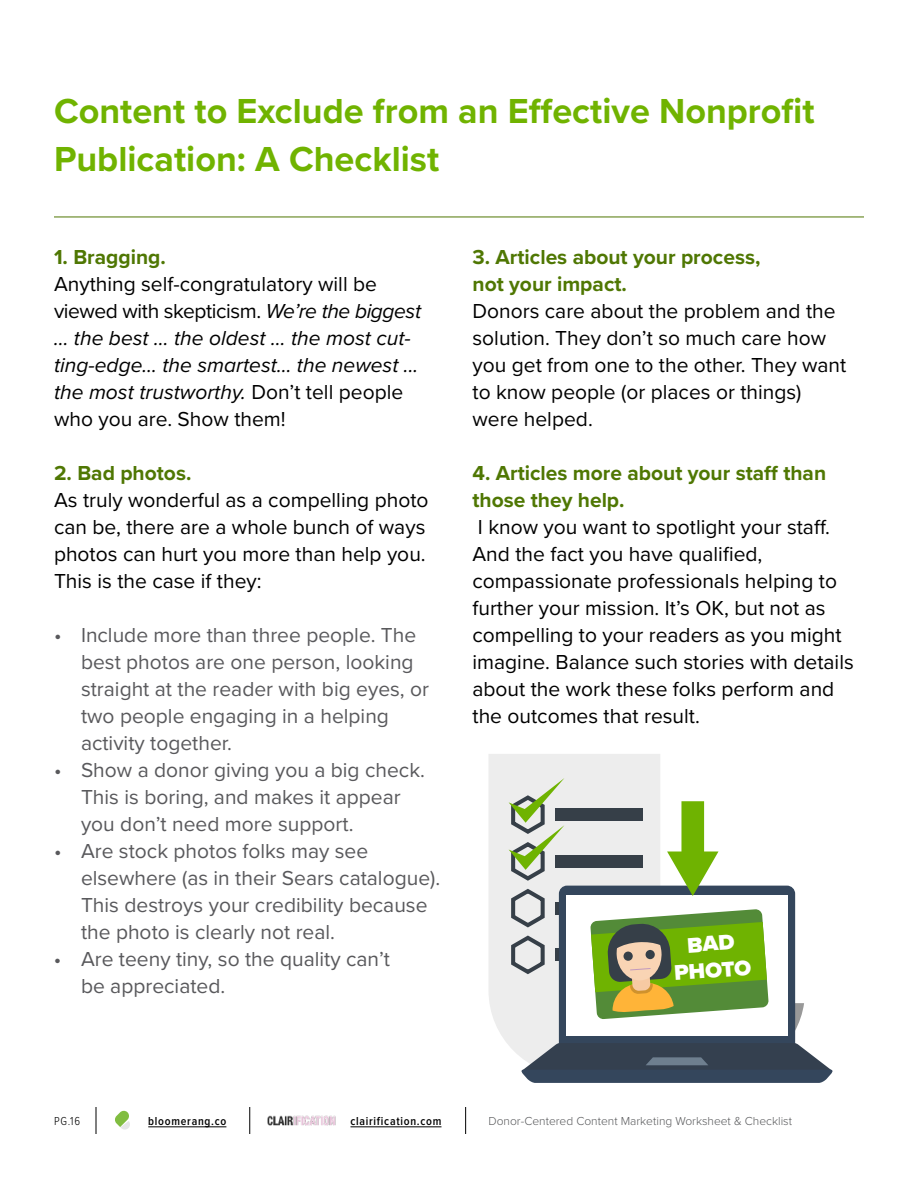
<style>
.page{position:relative;width:918px;height:1188px;background:#fff}
.page>*{position:absolute;margin:0;border:0;box-sizing:border-box;transform-origin:0 0}
.t1{font:700 36px/48px "Proxima Nova";color:#70b300}
.t2{font:900 22.05px/26.5px "Proxima Nova";color:#fff;text-align:center}
.t3{font:21px/27px "Proxima Nova";color:#000}
.t4{font:21px/27px "Proxima Nova";color:#59595c}
.t5{font:italic 21px/27px "Proxima Nova";color:#000}
.t6{font:700 21px/27px "Proxima Nova";color:#4f7703}
.t7{font:300 12px "Proxima Nova";color:#58595b}
.t8{font:600 12px "Proxima Nova Cond";letter-spacing:.06em;color:#000}
.t9{font:300 12px "Proxima Nova Cond";color:#000}
.s1{font-style:normal}
</style>
<div class="page">
<img style="left:267px;top:1116px;width:69px;height:9px">
<hr style="left:148px;top:1127px;width:78px;height:1px;background:#000">
<hr style="left:350px;top:1127px;width:91px;height:1px;background:#000">
<svg style="left:249px;top:1107px;width:1px;height:27px"></svg>
<svg style="left:465px;top:1107px;width:1px;height:27px"></svg>
<svg style="left:96px;top:1107px;width:1px;height:27px"></svg>
<svg style="left:115px;top:1110px;width:15px;height:20px"></svg>
<hr style="left:54px;top:217px;width:810px;height:1px;background:#4f7703">
<div style="left:489px;top:754px;width:171px;height:290px;background:#ededed"></div>
<svg style="left:508px;top:778px;width:325px;height:305px"></svg>
<h1 class="t1" style="left:54px;top:86px;width:762px">Content to Exclude from an Effective Nonprofit<br>Publication: A Checklist</h1>
<p class="t6" style="left:54px;top:243px;width:113px">1. Bragging.</p>
<p class="t5" style="left:54px;top:269px;width:369px"><span class="s1">Anything self-congratulatory will be viewed with skepticism.</span> We’re the biggest … the best … the oldest … the most cut&shy;ting-edge… the smartest… the newest ... the most trustworthy. <span class="s1">Don’t tell people who you are. Show them!</span></p>
<p class="t6" style="left:54px;top:459px;width:139px">2. Bad photos.</p>
<p class="t3" style="left:54px;top:485px;width:376px">As truly wonderful as a compelling photo can be, there are a whole bunch of ways photos can hurt you more than help you.<br>This is the case if they:</p>
<p class="t4" style="left:81px;top:620px;width:350px;text-indent:-27px">• Include more than three people. The best photos are one person, looking straight at the reader with big eyes, or two people engaging in a helping activity together.</p>
<p class="t4" style="left:81px;top:755px;width:345px;text-indent:-27px">• Show a donor giving you a big check.<br>This is boring, and makes it appear you don’t need more support.</p>
<p class="t4" style="left:81px;top:836px;width:361px;text-indent:-27px">• Are stock photos folks may see elsewhere (as in their Sears catalogue).<br>This destroys your credibility because the photo is clearly not real.</p>
<p class="t4" style="left:81px;top:944px;width:311px;text-indent:-27px">• Are teeny tiny, so the quality can’t be appreciated.</p>
<p class="t6" style="left:473px;top:243px;width:289px">3. Articles about your process, not your impact.</p>
<p class="t3" style="left:473px;top:296px;width:375px">Donors care about the problem and the solution. They don’t so much care how you get from one to the other. They want to know people (or places or things) were helped.</p>
<p class="t6" style="left:473px;top:459px;width:355px">4. Articles more about your staff than those they help.</p>
<p class="t3" style="left:473px;top:512px;width:383px">I know you want to spotlight your staff.<br>And the fact you have qualified, compassionate professionals helping to further your mission. It’s OK, but not as compelling to your readers as you might imagine. Balance such stories with details about the work these folks perform and the outcomes that result.</p>
<p class="t2" style="left:671px;top:933px;width:79px;rotate:-4deg">BAD<br>PHOTO</p>
<p class="t9" style="left:54px;top:1116px;width:28px">PG.16</p>
<p class="t8" style="left:148px;top:1116px;width:80px">bloomerang.co</p>
<p class="t8" style="left:350px;top:1116px;width:92px">clairification.com</p>
<p class="t7" style="left:488px;top:1116px;width:305px">Donor-Centered Content Marketing Worksheet &amp; Checklist</p>
</div>
